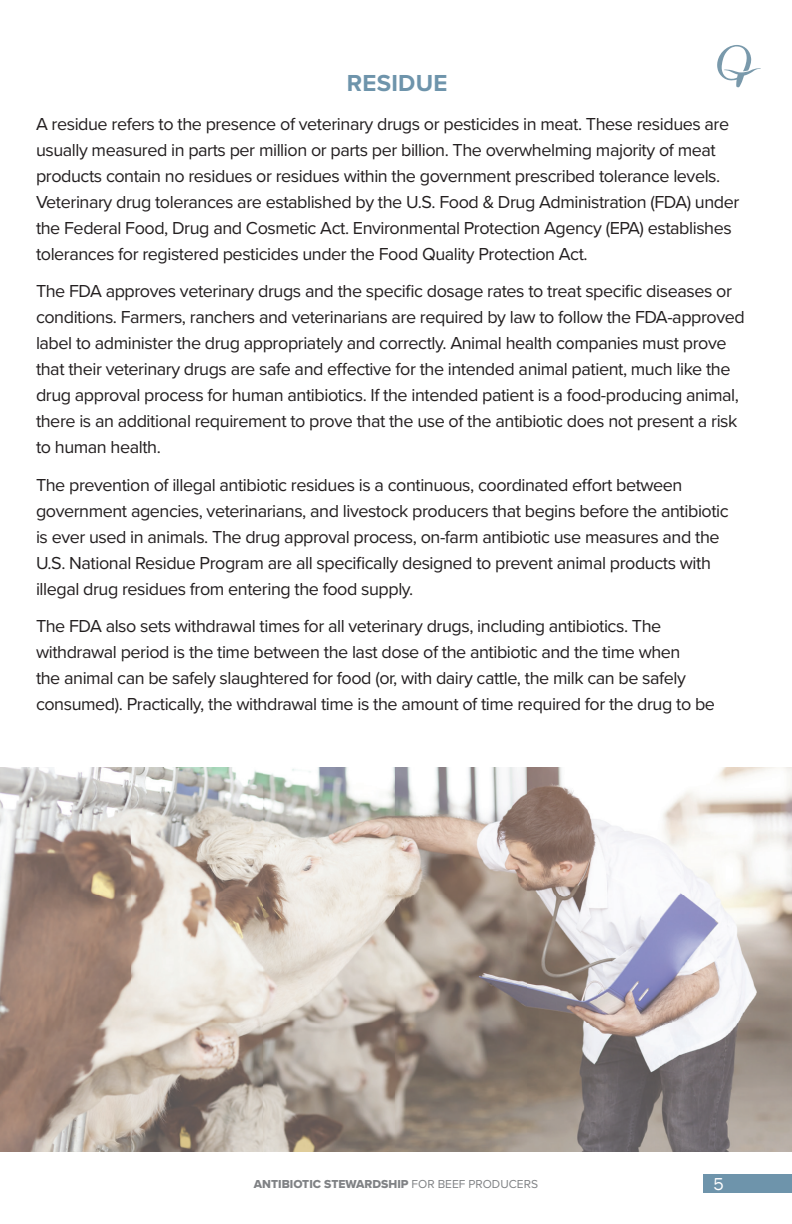
<style>
.page{position:relative;width:792px;height:1224px;background:#fff}
.page>*{position:absolute;margin:0;border:0;box-sizing:border-box;transform-origin:0 0}
.t1{font:700 24px "Proxima Nova";letter-spacing:.01em;color:#6e94ab}
.t2{font:18px/26px "Proxima Nova";letter-spacing:-.025em;color:#231f20}
.t3{font:17.8px "Franklin Gothic";color:#fff}
.t4{font:12px "Proxima Nova Extrabld";color:#808285}
.s1{font-family:"Proxima Nova"}
</style>
<div class="page">
<div style="left:703px;top:1174px;width:89px;height:18px;background:#6e94ab"></div>
<svg style="left:717px;top:45px;width:44px;height:42px"></svg>
<img style="left:0;top:768px;width:792px;height:384px">
<h1 class="t1" style="left:347px;top:65px;width:102px">RESIDUE</h1>
<p class="t2" style="left:36px;top:110px;width:705px">A residue refers to the presence of veterinary drugs or pesticides in meat. These residues are usually measured in parts per million or parts per billion. The overwhelming majority of meat products contain no residues or residues within the government prescribed tolerance levels.<br>Veterinary drug tolerances are established by the U.S. Food &amp; Drug Administration (FDA) under the Federal Food, Drug and Cosmetic Act. Environmental Protection Agency (EPA) establishes tolerances for registered pesticides under the Food Quality Protection Act.</p>
<p class="t2" style="left:36px;top:277px;width:710px">The FDA approves veterinary drugs and the specific dosage rates to treat specific diseases or conditions. Farmers, ranchers and veterinarians are required by law to follow the FDA-approved label to administer the drug appropriately and correctly. Animal health companies must prove that their veterinary drugs are safe and effective for the intended animal patient, much like the drug approval process for human antibiotics. If the intended patient is a food-producing animal, there is an additional requirement to prove that the use of the antibiotic does not present a risk to human health.</p>
<p class="t2" style="left:36px;top:471px;width:694px">The prevention of illegal antibiotic residues is a continuous, coordinated effort between government agencies, veterinarians, and livestock producers that begins before the antibiotic is ever used in animals. The drug approval process, on-farm antibiotic use measures and the U.S. National Residue Program are all specifically designed to prevent animal products with illegal drug residues from entering the food supply.</p>
<p class="t2" style="left:36px;top:612px;width:681px">The FDA also sets withdrawal times for all veterinary drugs, including antibiotics. The withdrawal period is the time between the last dose of the antibiotic and the time when<br>the animal can be safely slaughtered for food (or, with dairy cattle, the milk can be safely consumed). Practically, the withdrawal time is the amount of time required for the drug to be</p>
<p class="t4" style="left:254px;top:1175px;width:286px">ANTIBIOTIC STEWARDSHIP <span class="s1">FOR BEEF PRODUCERS</span></p>
<p class="t3" style="left:714px;top:1173px;width:12px">5</p>
</div>
